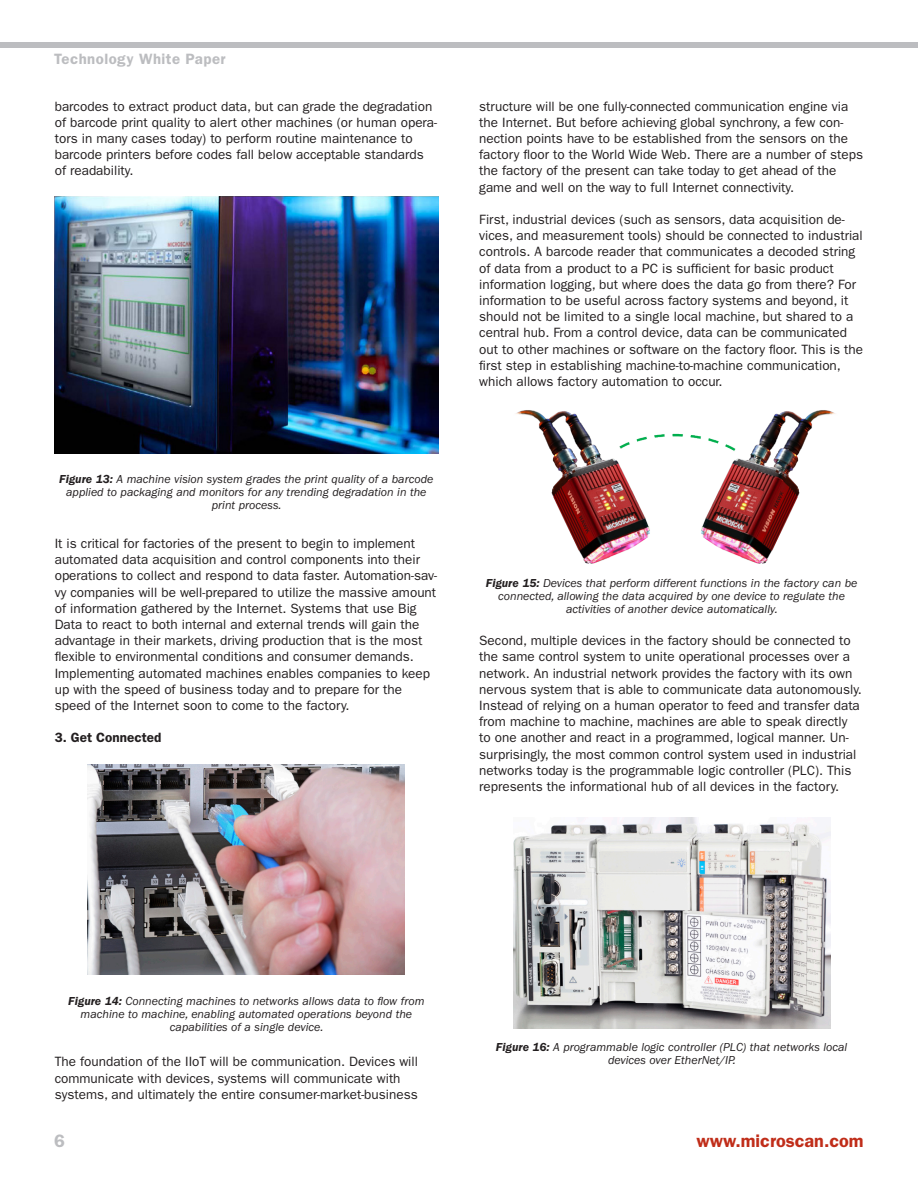
<style>
.page{position:relative;width:918px;height:1188px;background:#fff}
.page>*{position:absolute;margin:0;border:0;box-sizing:border-box;transform-origin:0 0}
.t1{font:600 18px "ITC Franklin Gothic Std";color:#c02d19}
.t2{font:600 18px "ITC Franklin Gothic Std";color:#bcbdc0}
.t3{font:600 15px "ITC Franklin Gothic Std";letter-spacing:.03em;color:#bcbdc0}
.t4{font:13.5px/16.2px "ITC Franklin Gothic Std";color:#231f20}
.t5{font:600 13.5px "ITC Franklin Gothic Std";color:#231f20}
.t6{font:italic 12px/12.8px "ITC Franklin Gothic Std";color:#231f20;text-align:center}
.s1{font-weight:600}
</style>
<div class="page">
<div style="left:0;top:43px;width:918px;height:5px;background:#bcbdc0"></div>
<img style="left:54px;top:196px;width:385px;height:257px">
<img style="left:87px;top:764px;width:317px;height:210px">
<img style="left:516px;top:410px;width:319px;height:153px">
<img style="left:513px;top:818px;width:317px;height:211px">
<p class="t3" style="left:54px;top:50px;width:173px">Technology White Paper</p>
<p class="t4" style="left:55px;top:98px;width:384px">barcodes to extract product data, but can grade the degradation of barcode print quality to alert other machines (or human opera&shy;tors in many cases today) to perform routine maintenance to barcode printers before codes fall below acceptable standards of readability.</p>
<p class="t6" style="left:59px;top:473px;width:376px"><span class="s1">Figure 13:</span> A machine vision system grades the print quality of a barcode applied to packaging and monitors for any trending degradation in the print process.</p>
<p class="t4" style="left:55px;top:535px;width:384px">It is critical for factories of the present to begin to implement automated data acquisition and control components into their operations to collect and respond to data faster. Automation-sav&shy;vy companies will be well-prepared to utilize the massive amount of information gathered by the Internet. Systems that use Big Data to react to both internal and external trends will gain the advantage in their markets, driving production that is the most flexible to environmental conditions and consumer demands.<br>Implementing automated machines enables companies to keep up with the speed of business today and to prepare for the speed of the Internet soon to come to the factory.</p>
<p class="t5" style="left:55px;top:730px;width:108px">3. Get Connected</p>
<p class="t4" style="left:479px;top:98px;width:385px">structure will be one fully-connected communication engine via the Internet. But before achieving global synchrony, a few con&shy;nection points have to be established from the sensors on the factory floor to the World Wide Web. There are a number of steps the factory of the present can take today to get ahead of the game and well on the way to full Internet connectivity.</p>
<p class="t4" style="left:479px;top:211px;width:385px">First, industrial devices (such as sensors, data acquisition de&shy;vices, and measurement tools) should be connected to industrial controls. A barcode reader that communicates a decoded string of data from a product to a PC is sufficient for basic product information logging, but where does the data go from there? For information to be useful across factory systems and beyond, it should not be limited to a single local machine, but shared to a central hub. From a control device, data can be communicated out to other machines or software on the factory floor. This is the first step in establishing machine-to-machine communication, which allows factory automation to occur.</p>
<p class="t6" style="left:486px;top:577px;width:373px"><span class="s1">Figure 15:</span> Devices that perform different functions in the factory can be connected, allowing the data acquired by one device to regulate the activities of another device automatically.</p>
<p class="t4" style="left:479px;top:633px;width:384px">Second, multiple devices in the factory should be connected to the same control system to unite operational processes over a network. An industrial network provides the factory with its own nervous system that is able to communicate data autonomously.<br>Instead of relying on a human operator to feed and transfer data from machine to machine, machines are able to speak directly to one another and react in a programmed, logical manner. Un&shy;surprisingly, the most common control system used in industrial networks today is the programmable logic controller (PLC). This represents the informational hub of all devices in the factory.</p>
<p class="t6" style="left:68px;top:995px;width:358px"><span class="s1">Figure 14:</span> Connecting machines to networks allows data to flow from machine to machine, enabling automated operations beyond the capabilities of a single device.</p>
<p class="t4" style="left:55px;top:1054px;width:365px">The foundation of the IIoT will be communication. Devices will communicate with devices, systems will communicate with systems, and ultimately the entire consumer-market-business</p>
<p class="t6" style="left:496px;top:1041px;width:353px"><span class="s1">Figure 16:</span> A programmable logic controller (PLC) that networks local devices over EtherNet/IP.</p>
<p class="t2" style="left:54px;top:1131px;width:12px">6</p>
<p class="t1" style="left:697px;top:1131px;width:169px">www.microscan.com</p>
</div>
